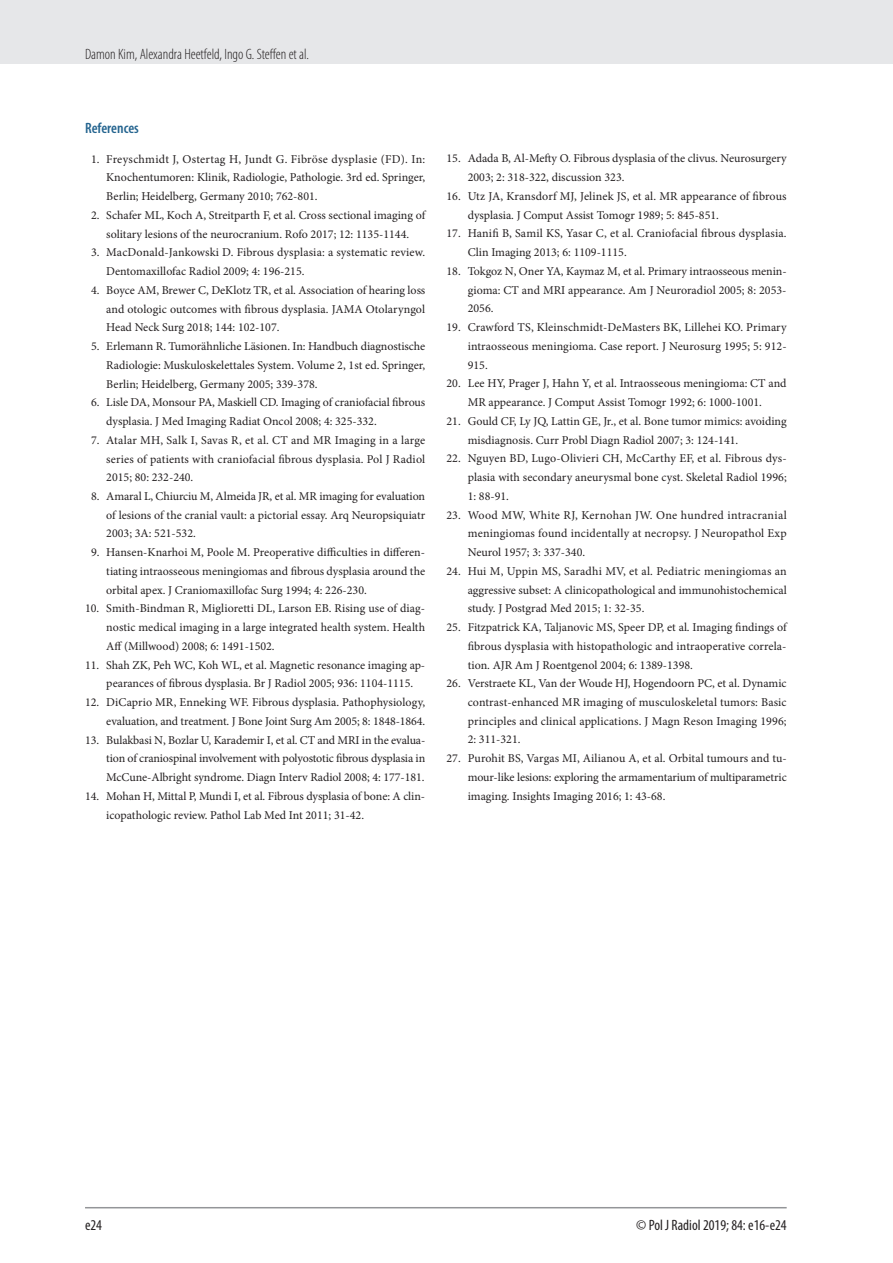
<style>
.page{position:relative;width:893px;height:1263px;background:#fff}
.page>*{position:absolute;margin:0;border:0;box-sizing:border-box;transform-origin:0 0}
.t1{font:300 condensed 15px "Myriad Pro";color:#231f20}
.t2{font:condensed 15px "Myriad Pro";color:#231f20}
.t3{font:600 condensed 15px "Myriad Pro";color:#24648f}
.t4{font:12px/18.8px "Minion Pro";color:#231f20;text-align:justify}
</style>
<div class="page">
<div style="left:0;top:0;width:893px;height:64px;background:#e6e7e9"></div>
<hr style="left:85px;top:1207px;width:702px;height:1px;background:#939598">
<p class="t1" style="left:85px;top:45px;width:226px">Damon Kim, Alexandra Heetfeld, Ingo G. Steffen et al.</p>
<p class="t3" style="left:85px;top:118px;width:55px">References</p>
<p class="t4" style="left:106px;top:149px;width:320px;text-indent:-15px">1. Freyschmidt J, Ostertag H, Jundt G. Fibröse dysplasie (FD). In:<br>Knochentumoren: Klinik, Radiologie, Pathologie. 3rd ed. Springer, Berlin; Heidelberg, Germany 2010; 762-801.</p>
<p class="t4" style="left:91px;top:206px;width:336px;text-align:center">2. Schafer ML, Koch A, Streitparth F, et al. Cross sectional imaging of solitary lesions of the neurocranium. Rofo 2017; 12: 1135-1144.</p>
<p class="t4" style="left:106px;top:243px;width:320px;text-indent:-15px">3. MacDonald-Jankowski D. Fibrous dysplasia: a systematic review.<br>Dentomaxillofac Radiol 2009; 4: 196-215.</p>
<p class="t4" style="left:106px;top:281px;width:321px;text-indent:-15px">4. Boyce AM, Brewer C, DeKlotz TR, et al. Association of hearing loss and otologic outcomes with fibrous dysplasia. JAMA Otolaryngol Head Neck Surg 2018; 144: 102-107.</p>
<p class="t4" style="left:106px;top:337px;width:320px;text-indent:-15px">5. Erlemann R. Tumorähnliche Läsionen. In: Handbuch diagnostische Radiologie: Muskuloskelettales System. Volume 2, 1st ed. Springer, Berlin; Heidelberg, Germany 2005; 339-378.</p>
<p class="t4" style="left:106px;top:393px;width:320px;text-indent:-15px">6. Lisle DA, Monsour PA, Maskiell CD. Imaging of craniofacial fibrous dysplasia. J Med Imaging Radiat Oncol 2008; 4: 325-332.</p>
<p class="t4" style="left:106px;top:431px;width:320px;text-indent:-15px">7. Atalar MH, Salk I, Savas R, et al. CT and MR Imaging in a large series of patients with craniofacial fibrous dysplasia. Pol J Radiol 2015; 80: 232-240.</p>
<p class="t4" style="left:106px;top:487px;width:320px;text-indent:-15px">8. Amaral L, Chiurciu M, Almeida JR, et al. MR imaging for evaluation of lesions of the cranial vault: a pictorial essay. Arq Neuropsiquiatr 2003; 3A: 521-532.</p>
<p class="t4" style="left:106px;top:543px;width:320px;text-indent:-15px">9. Hansen-Knarhoi M, Poole M. Preoperative difficulties in differen&shy;tiating intraosseous meningiomas and fibrous dysplasia around the orbital apex. J Craniomaxillofac Surg 1994; 4: 226-230.</p>
<p class="t4" style="left:106px;top:599px;width:320px;text-indent:-21px">10. Smith-Bindman R, Miglioretti DL, Larson EB. Rising use of diag&shy;nostic medical imaging in a large integrated health system. Health Aff (Millwood) 2008; 6: 1491-1502.</p>
<p class="t4" style="left:106px;top:655px;width:320px;text-indent:-21px">11. Shah ZK, Peh WC, Koh WL, et al. Magnetic resonance imaging ap&shy;pearances of fibrous dysplasia. Br J Radiol 2005; 936: 1104-1115.</p>
<p class="t4" style="left:85px;top:693px;width:342px;text-align:right">12. DiCaprio MR, Enneking WF. Fibrous dysplasia. Pathophysiology, evaluation, and treatment. J Bone Joint Surg Am 2005; 8: 1848-1864.</p>
<p class="t4" style="left:106px;top:730px;width:321px;text-indent:-21px">13. Bulakbasi N, Bozlar U, Karademir I, et al. CT and MRI in the evalua&shy;tion of craniospinal involvement with polyostotic fibrous dysplasia in McCune-Albright syndrome. Diagn Interv Radiol 2008; 4: 177-181.</p>
<p class="t4" style="left:106px;top:787px;width:320px;text-indent:-21px">14. Mohan H, Mittal P, Mundi I, et al. Fibrous dysplasia of bone: A clin&shy;icopathologic review. Pathol Lab Med Int 2011; 31-42.</p>
<p class="t4" style="left:468px;top:149px;width:321px;text-indent:-21px">15. Adada B, Al-Mefty O. Fibrous dysplasia of the clivus. Neurosurgery<br>2003; 2: 318-322, discussion 323.</p>
<p class="t4" style="left:468px;top:187px;width:320px;text-indent:-21px">16. Utz JA, Kransdorf MJ, Jelinek JS, et al. MR appearance of fibrous dysplasia. J Comput Assist Tomogr 1989; 5: 845-851.</p>
<p class="t4" style="left:468px;top:224px;width:320px;text-indent:-21px">17. Hanifi B, Samil KS, Yasar C, et al. Craniofacial fibrous dysplasia.<br>Clin Imaging 2013; 6: 1109-1115.</p>
<p class="t4" style="left:468px;top:262px;width:320px;text-indent:-21px">18. Tokgoz N, Oner YA, Kaymaz M, et al. Primary intraosseous menin&shy;gioma: CT and MRI appearance. Am J Neuroradiol 2005; 8: 2053- 2056.</p>
<p class="t4" style="left:468px;top:318px;width:320px;text-indent:-21px">19. Crawford TS, Kleinschmidt-DeMasters BK, Lillehei KO. Primary intraosseous meningioma. Case report. J Neurosurg 1995; 5: 912- 915.</p>
<p class="t4" style="left:446px;top:374px;width:342px;text-align:center">20. Lee HY, Prager J, Hahn Y, et al. Intraosseous meningioma: CT and<br>MR appearance. J Comput Assist Tomogr 1992; 6: 1000-1001.</p>
<p class="t4" style="left:468px;top:412px;width:320px;text-indent:-21px">21. Gould CF, Ly JQ, Lattin GE, Jr., et al. Bone tumor mimics: avoiding misdiagnosis. Curr Probl Diagn Radiol 2007; 3: 124-141.</p>
<p class="t4" style="left:468px;top:449px;width:321px;text-indent:-21px">22. Nguyen BD, Lugo-Olivieri CH, McCarthy EF, et al. Fibrous dys&shy;plasia with secondary aneurysmal bone cyst. Skeletal Radiol 1996; 1: 88-91.</p>
<p class="t4" style="left:468px;top:505px;width:320px;text-indent:-21px">23. Wood MW, White RJ, Kernohan JW. One hundred intracranial meningiomas found incidentally at necropsy. J Neuropathol Exp Neurol 1957; 3: 337-340.</p>
<p class="t4" style="left:468px;top:562px;width:320px;text-indent:-21px">24. Hui M, Uppin MS, Saradhi MV, et al. Pediatric meningiomas an aggressive subset: A clinicopathological and immunohistochemical study. J Postgrad Med 2015; 1: 32-35.</p>
<p class="t4" style="left:468px;top:618px;width:320px;text-indent:-21px">25. Fitzpatrick KA, Taljanovic MS, Speer DP, et al. Imaging findings of fibrous dysplasia with histopathologic and intraoperative correla&shy;tion. AJR Am J Roentgenol 2004; 6: 1389-1398.</p>
<p class="t4" style="left:468px;top:674px;width:320px;text-indent:-21px">26. Verstraete KL, Van der Woude HJ, Hogendoorn PC, et al. Dynamic contrast‐enhanced MR imaging of musculoskeletal tumors: Basic principles and clinical applications. J Magn Reson Imaging 1996; 2: 311-321.</p>
<p class="t4" style="left:468px;top:749px;width:321px;text-indent:-21px">27. Purohit BS, Vargas MI, Ailianou A, et al. Orbital tumours and tu&shy;mour-like lesions: exploring the armamentarium of multiparametric imaging. Insights Imaging 2016; 1: 43-68.</p>
<p class="t2" style="left:85px;top:1216px;width:18px">e24</p>
<p class="t2" style="left:636px;top:1216px;width:152px">© Pol J Radiol 2019; 84: e16-e24</p>
</div>
